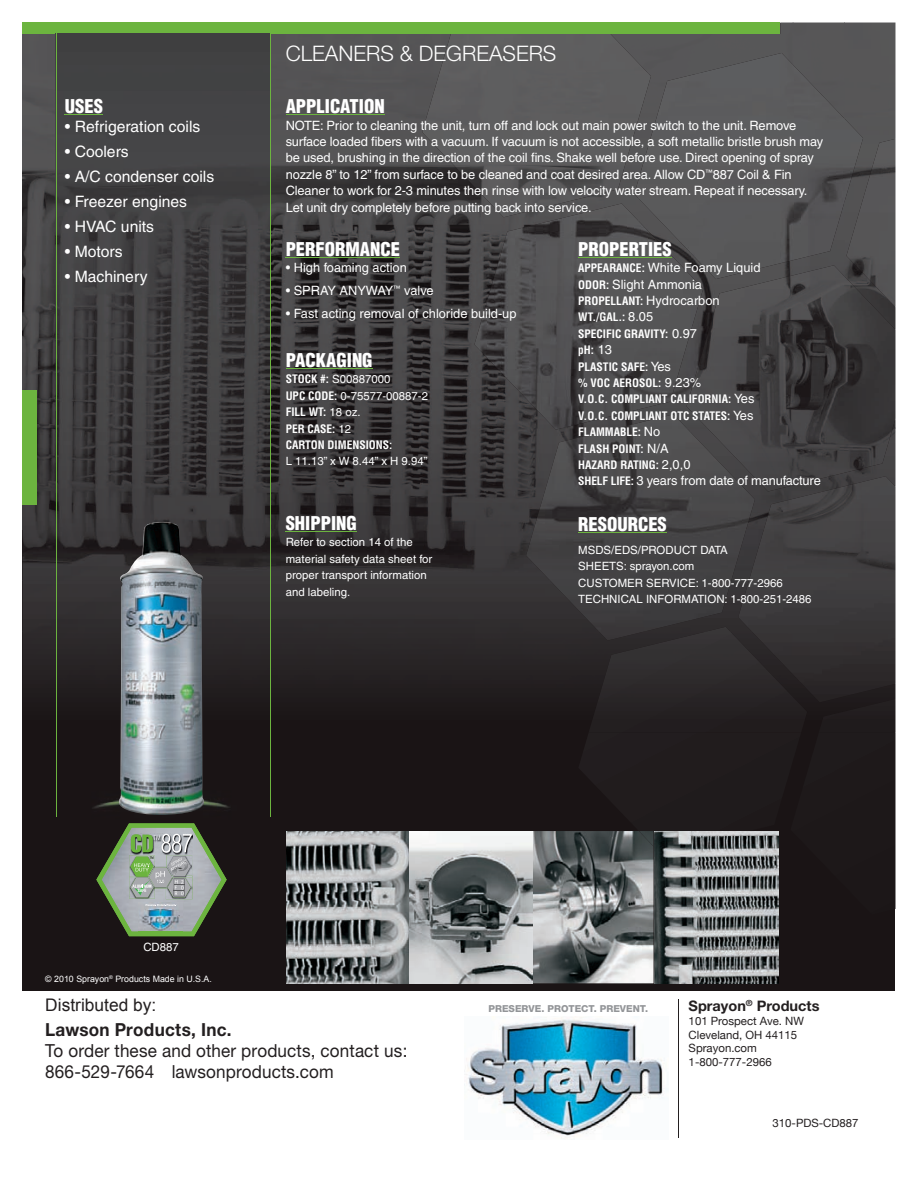
<style>
.page{position:relative;width:918px;height:1188px;background:#fff}
.page>*{position:absolute;margin:0;border:0;box-sizing:border-box;transform-origin:0 0}
.t1{font:300 21.45px "Helvetica Neue LT Std";color:#fff}
.t2{font:900 condensed 18.6px "Helvetica";color:#fff}
.t3{font:18px/21px "Helvetica Neue";letter-spacing:.005em;color:#231f20;scale:.95 1}
.t4{font:700 18px "Helvetica Neue";letter-spacing:.015em;color:#231f20;scale:.95 1}
.t5{font:17.4px "Arial";color:#231f20}
.t6{font:15.75px "Helvetica";color:#fff}
.t7{font:700 14.55px "Helvetica Neue LT Std";color:#231f20}
.t8{font:12.9px/16.4px "Helvetica";letter-spacing:-.01em;color:#fff}
.t9{font:700 condensed 11.4px/16.4px "Helvetica";color:#fff}
.t10{font:11.4px/16.4px "Helvetica";color:#fff}
.t11{font:11.4px/13.6px "Helvetica Neue";color:#231f20}
.t12{font:800 9.6px "Helvetica Neue LT Std";color:#939598}
.t13{font:8.85px "Arial";color:#fff}
.s1{font-weight:700;font-stretch:condensed;font-size:11.4px}
.s2{font-weight:400;font-stretch:normal;font-size:12.9px}
.s3{font-weight:400;font-stretch:normal}
</style>
<div class="page">
<div style="left:22px;top:23px;width:873px;height:967px;background:#1a1415"></div>
<div style="left:845px;top:23px;width:50px;height:116px;background:#575657"></div>
<div style="left:22px;top:632px;width:567px;height:49px;background:#292527"></div>
<div style="left:794px;top:23px;width:51px;height:30px;background:#575657"></div>
<div style="left:651px;top:23px;width:143px;height:30px;background:#575758"></div>
<div style="left:22px;top:581px;width:504px;height:51px;background:#333032"></div>
<img style="left:271px;top:429px;width:255px;height:50px">
<div style="left:23px;top:681px;width:566px;height:7px;background:#231e1f"></div>
<img style="left:271px;top:378px;width:203px;height:51px">
<img style="left:228px;top:479px;width:298px;height:102px">
<img style="left:271px;top:175px;width:203px;height:50px">
<img style="left:271px;top:225px;width:203px;height:153px">
<div style="left:271px;top:34px;width:151px;height:141px;background:#555455"></div>
<img style="left:22px;top:530px;width:206px;height:51px">
<img style="left:22px;top:34px;width:34px;height:496px">
<img style="left:422px;top:34px;width:229px;height:183px">
<img style="left:474px;top:203px;width:213px;height:227px">
<div style="left:634px;top:53px;width:229px;height:226px;background:#59595a"></div>
<img style="left:687px;top:265px;width:208px;height:211px">
<img style="left:846px;top:139px;width:49px;height:168px">
<img style="left:526px;top:414px;width:229px;height:227px">
<img style="left:589px;top:627px;width:217px;height:105px">
<img style="left:738px;top:476px;width:157px;height:226px">
<svg style="left:584px;top:733px;width:195px;height:182px"></svg>
<img style="left:819px;top:699px;width:76px;height:12px">
<div style="left:22px;top:23px;width:758px;height:11px;background:#6cb43f"></div>
<hr style="left:678px;top:999px;width:1px;height:139px;background:#231f20">
<hr style="left:286px;top:114px;width:99px;height:1px;background:#6cb43f">
<hr style="left:578px;top:257px;width:94px;height:1px;background:#6cb43f">
<hr style="left:578px;top:532px;width:89px;height:1px;background:#6cb43f">
<hr style="left:286px;top:257px;width:114px;height:1px;background:#6cb43f">
<hr style="left:286px;top:368px;width:87px;height:1px;background:#6cb43f">
<hr style="left:286px;top:531px;width:71px;height:1px;background:#6cb43f">
<img style="left:57px;top:34px;width:213px;height:541px">
<hr style="left:270px;top:23px;width:1px;height:794px;background:#6cb43f">
<hr style="left:56px;top:23px;width:1px;height:794px;background:#6cb43f">
<hr style="left:65px;top:114px;width:38px;height:1px;background:#6cb43f">
<img style="left:93px;top:800px;width:137px;height:9px">
<div style="left:22px;top:391px;width:15px;height:114px;background:#6cb43f"></div>
<img style="left:119px;top:522px;width:86px;height:293px">
<img style="left:287px;top:831px;width:491px;height:152px">
<img style="left:639px;top:831px;width:15px;height:15px">
<img style="left:464px;top:1017px;width:201px;height:121px">
<svg style="left:96px;top:823px;width:131px;height:113px"></svg>
<h2 class="t2" style="left:65px;top:95px;width:40px">USES</h2>
<p class="t6" style="left:65px;top:117px;width:137px">• Refrigeration coils</p>
<p class="t6" style="left:65px;top:142px;width:65px">• Coolers</p>
<p class="t6" style="left:65px;top:167px;width:151px">• A/C condenser coils</p>
<p class="t6" style="left:65px;top:192px;width:124px">• Freezer engines</p>
<p class="t6" style="left:65px;top:217px;width:91px">• HVAC units</p>
<p class="t6" style="left:65px;top:242px;width:59px">• Motors</p>
<p class="t6" style="left:65px;top:267px;width:84px">• Machinery</p>
<h1 class="t1" style="left:286px;top:40px;width:272px">CLEANERS &amp; DEGREASERS</h1>
<h2 class="t2" style="left:286px;top:95px;width:100px">APPLICATION</h2>
<p class="t8" style="left:286px;top:117px;width:539px">NOTE: Prior to cleaning the unit, turn off and lock out main power switch to the unit. Remove surface loaded fibers with a vacuum. If vacuum is not accessible, a soft metallic bristle brush may be used, brushing in the direction of the coil fins. Shake well before use. Direct opening of spray nozzle 8” to 12” from surface to be cleaned and coat desired area. Allow CD<sup>™</sup>887 Coil &amp; Fin Cleaner to work for 2-3 minutes then rinse with low velocity water stream. Repeat if necessary.<br>Let unit dry completely before putting back into service.</p>
<h2 class="t2" style="left:578px;top:237px;width:95px">PROPERTIES</h2>
<p class="t8" style="left:578px;top:259px;width:184px"><span class="s1">APPEARANCE:</span> White Foamy Liquid<br><span class="s1">ODOR:</span> Slight Ammonia</p>
<p class="t9" style="left:578px;top:293px;width:178px">PROPELLANT: <span class="s2">Hydrocarbon<br></span>WT./GAL.: <span class="s2">8.05<br></span>SPECIFIC GRAVITY: <span class="s2">0.97<br></span>pH: <span class="s2">13<br></span>PLASTIC SAFE: <span class="s2">Yes<br></span>% VOC AEROSOL: <span class="s2">9.23%<br></span>V.O.C. COMPLIANT CALIFORNIA: <span class="s2">Yes<br></span>V.O.C. COMPLIANT OTC STATES: <span class="s2">Yes<br></span>FLAMMABLE: <span class="s2">No<br></span>FLASH POINT: <span class="s2">N/A<br></span>HAZARD RATING: <span class="s2">2,0,0</span></p>
<p class="t8" style="left:578px;top:473px;width:244px"><span class="s1">SHELF LIFE:</span> 3 years from date of manufacture</p>
<h2 class="t2" style="left:578px;top:513px;width:90px">RESOURCES</h2>
<p class="t10" style="left:578px;top:542px;width:235px">MSDS/EDS/PRODUCT DATA<br>SHEETS: sprayon.com<br>CUSTOMER SERVICE: 1-800-777-2966<br>TECHNICAL INFORMATION: 1-800-251-2486</p>
<h2 class="t2" style="left:286px;top:237px;width:116px">PERFORMANCE</h2>
<p class="t8" style="left:286px;top:259px;width:123px">• High foaming action</p>
<p class="t8" style="left:286px;top:282px;width:149px">• SPRAY ANYWAY<sup>™</sup> valve</p>
<p class="t8" style="left:286px;top:305px;width:232px">• Fast acting removal of chloride build-up</p>
<h2 class="t2" style="left:286px;top:349px;width:88px">PACKAGING</h2>
<p class="t9" style="left:286px;top:371px;width:144px">STOCK #: <span class="s3">S00887000<br></span>UPC CODE: <span class="s3">0-75577-00887-2<br></span>FILL WT: <span class="s3">18 oz.<br></span>PER CASE: <span class="s3">12<br></span>CARTON DIMENSIONS:</p>
<p class="t10" style="left:286px;top:453px;width:143px">L 11.13” x W 8.44” x H 9.94”</p>
<h2 class="t2" style="left:286px;top:512px;width:73px">SHIPPING</h2>
<p class="t10" style="left:286px;top:534px;width:148px">Refer to section 14 of the material safety data sheet for proper transport information and labeling.</p>
<p class="t10" style="left:143px;top:939px;width:37px">CD887</p>
<p class="t13" style="left:45px;top:973px;width:168px">© 2010 Sprayon<sup>®</sup> Products Made in U.S.A.</p>
<h3 class="t5" style="left:45px;top:993px;width:113px">Distributed by:</h3>
<h3 class="t4" style="left:45px;top:1018px;width:198px">Lawson Products, Inc.</h3>
<h3 class="t3" style="left:45px;top:1039px;width:383px">To order these and other products, contact us:<br>866-529-7664 lawsonproducts.com</h3>
<p class="t12" style="left:488px;top:1003px;width:161px">PRESERVE. PROTECT. PREVENT.</p>
<p class="t7" style="left:689px;top:997px;width:132px">Sprayon<sup>®</sup> Products</p>
<p class="t11" style="left:689px;top:1014px;width:117px">101 Prospect Ave. NW<br>Cleveland, OH 44115<br>Sprayon.com<br>1-800-777-2966</p>
<p class="t11" style="left:773px;top:1116px;width:88px">310-PDS-CD887</p>
</div>
